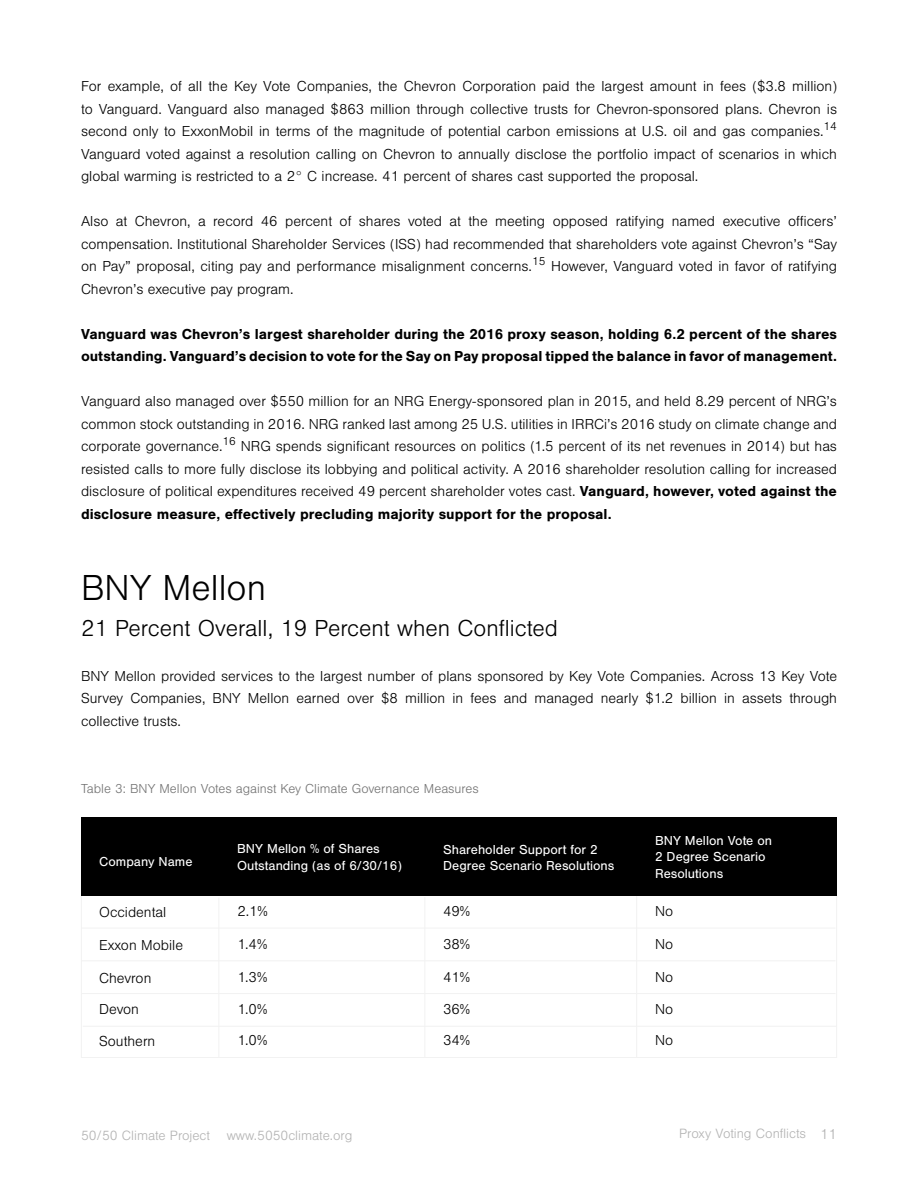
<style>
.page{position:relative;width:918px;height:1188px;background:#fff}
.page>*{position:absolute;margin:0;border:0;box-sizing:border-box;transform-origin:0 0}
.t1{font:300 37.5px "Nimbus San";color:#000}
.t2{font:300 24px "Nimbus San";color:#000}
.t3{font:300 15px/22.5px "Nimbus San";color:#000;text-align:justify}
.t4{font:700 15px/22.5px "Nimbus San";color:#000}
.t5{font:300 13.95px "Nimbus San";color:#b3b3b3}
.t6{font:13.5px/16.5px "Nimbus San";color:#fff}
.t7{font:300 13.5px "Nimbus San";color:#737373}
.s1{font-weight:700}
.s2{font-size:15px}
</style>
<div class="page">
<div style="left:81px;top:818px;width:756px;height:78px;background:#000"></div>
<hr style="left:218px;top:898px;width:1px;height:160px;background:#f2f2f2">
<hr style="left:424px;top:897px;width:1px;height:160px;background:#f2f2f2">
<hr style="left:636px;top:896px;width:1px;height:161px;background:#f2f2f2">
<hr style="left:82px;top:928px;width:753px;height:1px;background:#f2f2f2">
<hr style="left:82px;top:993px;width:753px;height:1px;background:#f2f2f2">
<hr style="left:83px;top:1026px;width:754px;height:1px;background:#f2f2f2">
<hr style="left:82px;top:960px;width:753px;height:1px;background:#f2f2f2">
<p class="t3" style="left:81px;top:75px;width:758px">For example, of all the Key Vote Companies, the Chevron Corporation paid the largest amount in fees ($3.8 million) to Vanguard. Vanguard also managed $863 million through collective trusts for Chevron-sponsored plans. Chevron is second only to ExxonMobil in terms of the magnitude of potential carbon emissions at U.S. oil and gas companies.<sup>14<br></sup>Vanguard voted against a resolution calling on Chevron to annually disclose the portfolio impact of scenarios in which global warming is restricted to a 2° C increase. 41 percent of shares cast supported the proposal.</p>
<p class="t3" style="left:81px;top:210px;width:758px">Also at Chevron, a record 46 percent of shares voted at the meeting opposed ratifying named executive officers’ compensation. Institutional Shareholder Services (ISS) had recommended that shareholders vote against Chevron’s “Say on Pay” proposal, citing pay and performance misalignment concerns.<sup>15</sup> However, Vanguard voted in favor of ratifying Chevron’s executive pay program.</p>
<p class="t4" style="left:81px;top:322px;width:758px">Vanguard was Chevron’s largest shareholder during the 2016 proxy season, holding 6.2 percent of the shares outstanding. Vanguard’s decision to vote for the Say on Pay proposal tipped the balance in favor of management.</p>
<p class="t3" style="left:81px;top:390px;width:758px">Vanguard also managed over $550 million for an NRG Energy-sponsored plan in 2015, and held 8.29 percent of NRG’s common stock outstanding in 2016. NRG ranked last among 25 U.S. utilities in IRRCi’s 2016 study on climate change and corporate governance.<sup>16</sup> NRG spends significant resources on politics (1.5 percent of its net revenues in 2014) but has resisted calls to more fully disclose its lobbying and political activity. A 2016 shareholder resolution calling for increased disclosure of political expenditures received 49 percent shareholder votes cast. <span class="s1">Vanguard, however, voted against the disclosure measure, effectively precluding majority support for the proposal.</span></p>
<h1 class="t1" style="left:81px;top:568px;width:187px">BNY Mellon</h1>
<h2 class="t2" style="left:81px;top:615px;width:479px">21 Percent Overall, 19 Percent when Conflicted</h2>
<p class="t3" style="left:81px;top:665px;width:758px">BNY Mellon provided services to the largest number of plans sponsored by Key Vote Companies. Across 13 Key Vote Survey Companies, BNY Mellon earned over $8 million in fees and managed nearly $1.2 billion in assets through collective trusts.</p>
<p class="t7" style="left:81px;top:781px;width:399px">Table 3: BNY Mellon Votes against Key Climate Governance Measures</p>
<p class="t6" style="left:99px;top:853px;width:95px">Company Name</p>
<p class="t3" style="left:99px;top:901px;width:69px">Occidental</p>
<p class="t3" style="left:99px;top:934px;width:85px">Exxon Mobile</p>
<p class="t3" style="left:99px;top:962px;width:58px;line-height:31.5px;text-align:left">Chevron<br>Devon<br>Southern</p>
<p class="t6" style="left:237px;top:841px;width:166px">BNY Mellon % of Shares<br>Outstanding (as of 6/30/16)</p>
<p class="t6" style="left:443px;top:841px;width:173px">Shareholder Support for 2<br>Degree Scenario Resolutions</p>
<p class="t6" style="left:655px;top:832px;width:119px">BNY Mellon Vote on<br>2 Degree Scenario<br>Resolutions</p>
<p class="t3" style="left:238px;top:900px;width:32px">2.1%</p>
<p class="t3" style="left:238px;top:933px;width:31px">1.4%</p>
<p class="t3" style="left:238px;top:962px;width:31px;line-height:31.5px">1.3% 1.0% 1.0%</p>
<p class="t3" style="left:443px;top:900px;width:29px">49%</p>
<p class="t3" style="left:443px;top:933px;width:29px">38%</p>
<p class="t3" style="left:443px;top:962px;width:29px;line-height:31.5px">41% 36% 34%</p>
<p class="t3" style="left:655px;top:900px;width:20px">No</p>
<p class="t3" style="left:655px;top:933px;width:20px">No</p>
<p class="t3" style="left:655px;top:962px;width:20px;line-height:31.5px">No No No</p>
<p class="t5" style="left:81px;top:1128px;width:273px">50/50 Climate Project www.5050climate.org</p>
<p class="t5" style="left:679px;top:1127px;width:159px">Proxy Voting Conflicts <span class="s2">11</span></p>
</div>
